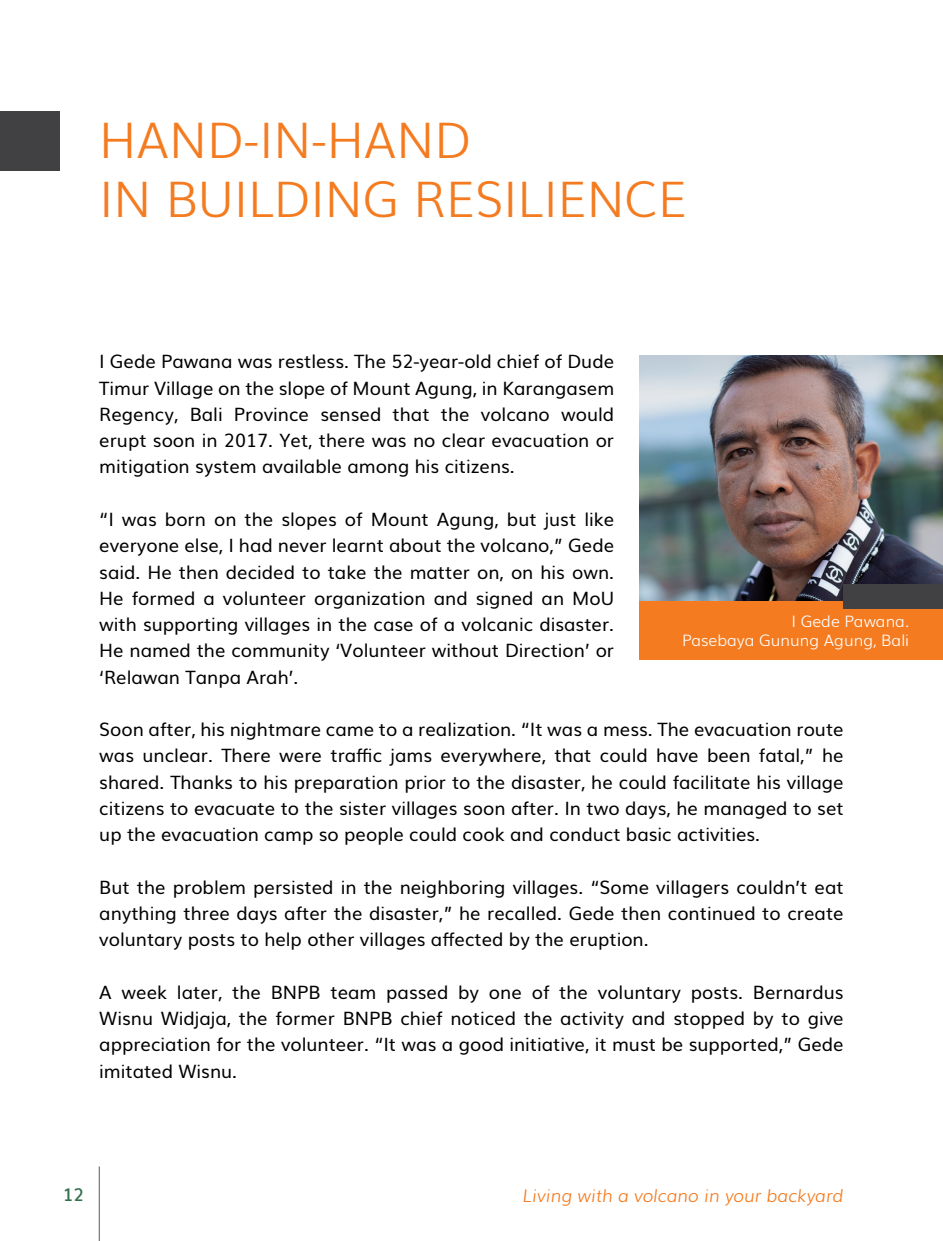
<style>
.page{position:relative;width:943px;height:1241px;background:#fff}
.page>*{position:absolute;margin:0;border:0;box-sizing:border-box;transform-origin:0 0}
.t1{font:300 49px/58.8px "Muli";color:#f47b20}
.t2{font:18.38px/26.2px "Muli";color:#000;text-align:justify}
.t3{font:italic 300 17.5px "Muli";color:#f47b20}
.t4{font:600 17.5px "Muli";color:#34704e}
.t5{font:300 15.75px/18.9px "Muli";color:#fff;text-align:right}
</style>
<div class="page">
<hr style="left:99px;top:1166px;width:1px;height:74px;background:#58595b">
<div style="left:0;top:112px;width:60px;height:59px;background:#414042"></div>
<div style="left:639px;top:600px;width:304px;height:59px;background:#f47b20"></div>
<img style="left:639px;top:356px;width:304px;height:244px">
<div style="left:843px;top:584px;width:100px;height:24px;background:#414042"></div>
<h1 class="t1" style="left:99px;top:107px;width:589px">HAND-IN-HAND<br>IN BUILDING RESILIENCE</h1>
<p class="t2" style="left:99px;top:347px;width:516px">I Gede Pawana was restless. The 52-year-old chief of Dude Timur Village on the slope of Mount Agung, in Karangasem Regency, Bali Province sensed that the volcano would erupt soon in 2017. Yet, there was no clear evacuation or mitigation system available among his citizens.</p>
<p class="t2" style="left:99px;top:504px;width:516px">“I was born on the slopes of Mount Agung, but just like everyone else, I had never learnt about the volcano,” Gede said. He then decided to take the matter on, on his own.<br>He formed a volunteer organization and signed an MoU with supporting villages in the case of a volcanic disaster.<br>He named the community ‘Volunteer without Direction’ or ‘Relawan Tanpa Arah’.</p>
<p class="t2" style="left:99px;top:714px;width:746px">Soon after, his nightmare came to a realization. “It was a mess. The evacuation route was unclear. There were traffic jams everywhere, that could have been fatal,” he shared. Thanks to his preparation prior to the disaster, he could facilitate his village citizens to evacuate to the sister villages soon after. In two days, he managed to set up the evacuation camp so people could cook and conduct basic activities.</p>
<p class="t2" style="left:99px;top:872px;width:746px">But the problem persisted in the neighboring villages. “Some villagers couldn’t eat anything three days after the disaster,” he recalled. Gede then continued to create voluntary posts to help other villages affected by the eruption.</p>
<p class="t2" style="left:99px;top:977px;width:746px">A week later, the BNPB team passed by one of the voluntary posts. Bernardus Wisnu Widjaja, the former BNPB chief noticed the activity and stopped by to give appreciation for the volunteer. “It was a good initiative, it must be supported,” Gede imitated Wisnu.</p>
<p class="t5" style="left:682px;top:611px;width:229px">I Gede Pawana.<br>Pasebaya Gunung Agung, Bali</p>
<p class="t4" style="left:63px;top:1179px;width:23px">12</p>
<p class="t3" style="left:522px;top:1181px;width:322px">Living with a volcano in your backyard</p>
</div>
